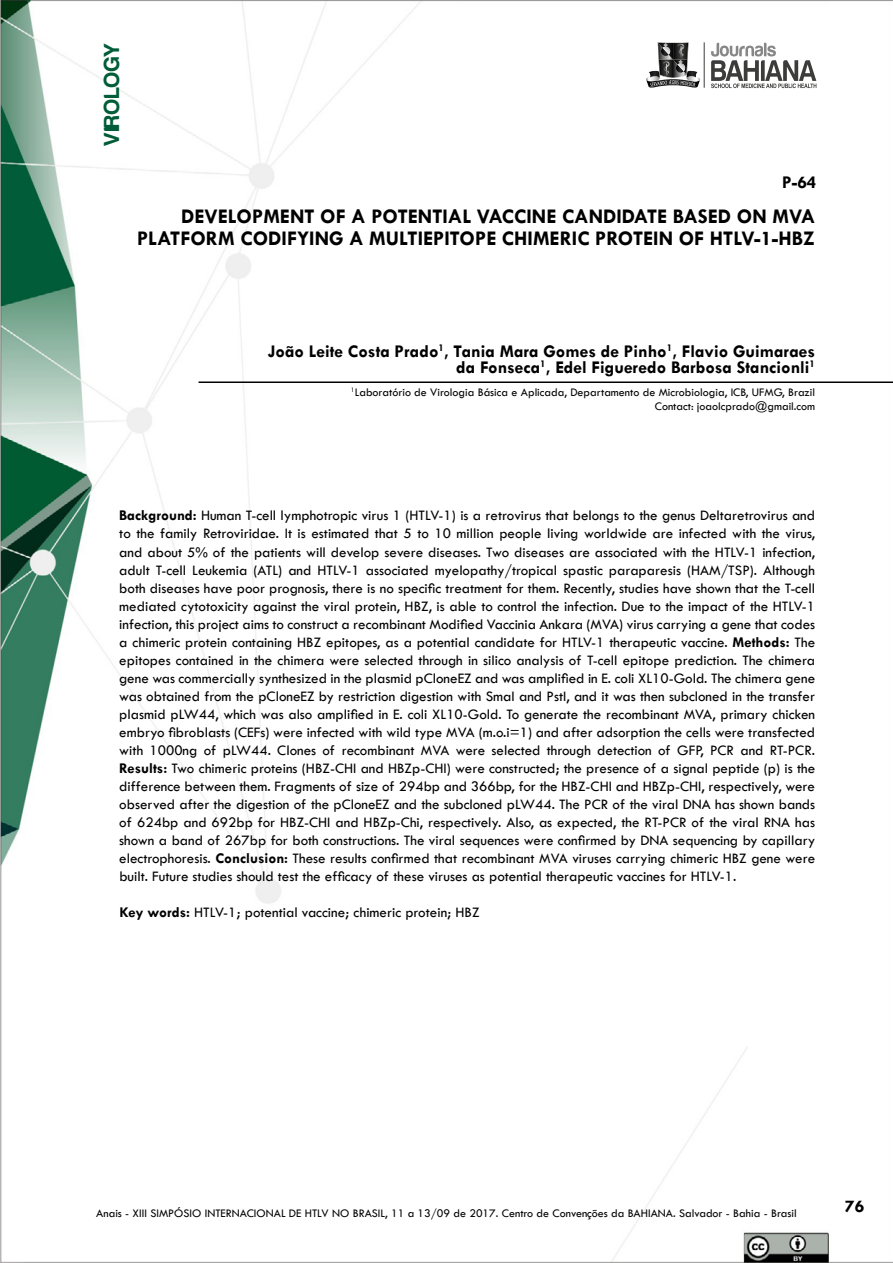
<style>
.page{position:relative;width:893px;height:1263px;background:#fff}
.page>*{position:absolute;margin:0;border:0;box-sizing:border-box;transform-origin:0 0}
.t1{font:22.5px "Harabara";letter-spacing:.02em;color:#015c39}
.t2{font:700 21px/22.5px "Tw Cen";color:#000;text-align:right}
.t3{font:700 18px/16.5px "Tw Cen";color:#000;text-align:right}
.t4{font:15px/18px "Tw Cen";color:#000;text-align:justify}
.t5{font:12px/14.4px "Tw Cen";color:#000;text-align:right}
.s1{font-weight:700}
</style>
<div class="page">
<img style="left:0;top:0;width:893px;height:1262px">
<hr style="left:704px;top:42px;width:1px;height:46px;background:#3c3c3b">
<svg style="left:711px;top:43px;width:105px;height:45px"></svg>
<svg style="left:646px;top:42px;width:54px;height:46px"></svg>
<hr style="left:199px;top:381px;width:694px;height:2px;background:#000">
<h1 class="t1" style="left:100px;top:146px;width:105px;rotate:-90deg">VIROLOGY</h1>
<p class="t3" style="left:782px;top:173px;width:36px">P-64</p>
<h2 class="t2" style="left:137px;top:204px;width:680px">DEVELOPMENT OF A POTENTIAL VACCINE CANDIDATE BASED ON MVA<br>PLATFORM CODIFYING A MULTIEPITOPE CHIMERIC PROTEIN OF HTLV-1-HBZ</h2>
<p class="t3" style="left:268px;top:342px;width:549px">João Leite Costa Prado<sup>1</sup>, Tania Mara Gomes de Pinho<sup>1</sup>, Flavio Guimaraes da Fonseca<sup>1</sup>, Edel Figueredo Barbosa Stancionli<sup>1</sup></p>
<p class="t5" style="left:351px;top:385px;width:466px"><sup>1</sup>Laboratório de Virologia Básica e Aplicada, Departamento de Microbiologia, ICB, UFMG, Brazil<br>Contact: joaolcprado@gmail.com</p>
<p class="t4" style="left:119px;top:507px;width:697px"><span class="s1">Background:</span> Human T-cell lymphotropic virus 1 (HTLV-1) is a retrovirus that belongs to the genus Deltaretrovirus and to the family Retroviridae. It is estimated that 5 to 10 million people living worldwide are infected with the virus, and about 5% of the patients will develop severe diseases. Two diseases are associated with the HTLV-1 infection, adult T-cell Leukemia (ATL) and HTLV-1 associated myelopathy/tropical spastic paraparesis (HAM/TSP). Although both diseases have poor prognosis, there is no specific treatment for them. Recently, studies have shown that the T-cell mediated cytotoxicity against the viral protein, HBZ, is able to control the infection. Due to the impact of the HTLV-1 infection, this project aims to construct a recombinant Modified Vaccinia Ankara (MVA) virus carrying a gene that codes a chimeric protein containing HBZ epitopes, as a potential candidate for HTLV-1 therapeutic vaccine. <span class="s1">Methods:</span> The epitopes contained in the chimera were selected through in silico analysis of T-cell epitope prediction. The chimera gene was commercially synthesized in the plasmid pCloneEZ and was amplified in E. coli XL10-Gold. The chimera gene was obtained from the pCloneEZ by restriction digestion with SmaI and PstI, and it was then subcloned in the transfer plasmid pLW44, which was also amplified in E. coli XL10-Gold. To generate the recombinant MVA, primary chicken embryo fibroblasts (CEFs) were infected with wild type MVA (m.o.i=1) and after adsorption the cells were transfected with 1000ng of pLW44. Clones of recombinant MVA were selected through detection of GFP, PCR and RT-PCR.<br><span class="s1">Results:</span> Two chimeric proteins (HBZ-CHI and HBZp-CHI) were constructed; the presence of a signal peptide (p) is the difference between them. Fragments of size of 294bp and 366bp, for the HBZ-CHI and HBZp-CHI, respectively, were observed after the digestion of the pCloneEZ and the subcloned pLW44. The PCR of the viral DNA has shown bands of 624bp and 692bp for HBZ-CHI and HBZp-Chi, respectively. Also, as expected, the RT-PCR of the viral RNA has shown a band of 267bp for both constructions. The viral sequences were confirmed by DNA sequencing by capillary electrophoresis. <span class="s1">Conclusion:</span> These results confirmed that recombinant MVA viruses carrying chimeric HBZ gene were built. Future studies should test the efficacy of these viruses as potential therapeutic vaccines for HTLV-1.</p>
<p class="t4" style="left:119px;top:903px;width:362px"><span class="s1">Key words:</span> HTLV-1; potential vaccine; chimeric protein; HBZ</p>
<p class="t5" style="left:96px;top:1206px;width:702px">Anais - XIII SIMPÓSIO INTERNACIONAL DE HTLV NO BRASIL, 11 a 13/09 de 2017. Centro de Convenções da BAHIANA. Salvador - Bahia - Brasil</p>
<p class="t3" style="left:845px;top:1197px;width:21px">76</p>
</div>
